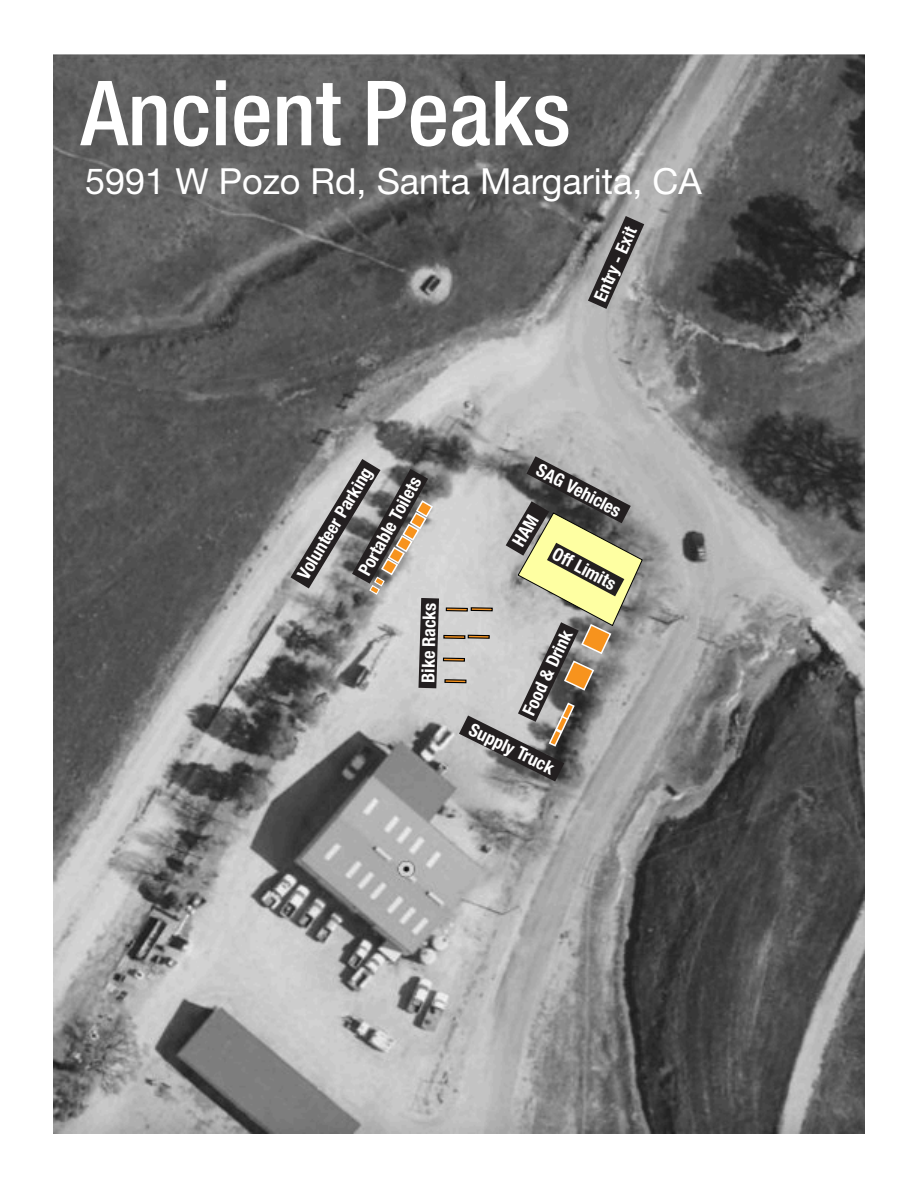
<style>
.page{position:relative;width:918px;height:1188px;background:#fff}
.page>*{position:absolute;margin:0;border:0;box-sizing:border-box;transform-origin:0 0}
.t1{font:500 condensed 90px "Helvetica Neue LT Std";color:#fff}
.t2{font:36px "Helvetica Neue LT Std";color:#fff}
.t3{font:700 condensed 18px "Helvetica Neue LT Std";color:#fff}
</style>
<div class="page">
<img style="left:54px;top:54px;width:810px;height:1080px">
<svg style="left:588px;top:216px;width:56px;height:93px;background:#717070"></svg>
<svg style="left:443px;top:635px;width:16px;height:4px"></svg>
<svg style="left:446px;top:607px;width:13px;height:5px"></svg>
<svg style="left:443px;top:658px;width:16px;height:4px"></svg>
<svg style="left:444px;top:679px;width:15px;height:4px"></svg>
<svg style="left:291px;top:459px;width:148px;height:229px;background:#898684"></svg>
<svg style="left:459px;top:456px;width:184px;height:326px;background:#9b988e"></svg>
<h1 class="t1" style="left:81px;top:81px;width:491px">Ancient Peaks</h1>
<h2 class="t2" style="left:85px;top:168px;width:618px">5991 W Pozo Rd, Santa Margarita, CA</h2>
<p class="t3" style="left:593px;top:297px;width:81px;rotate:-66deg">Entry - Exit</p>
<p class="t3" style="left:297px;top:574px;width:129px;rotate:-59deg">Volunteer Parking</p>
<p class="t3" style="left:358px;top:571px;width:111px;rotate:-61deg">Portable Toilets</p>
<p class="t3" style="left:422px;top:682px;width:81px;rotate:-89deg">Bike Racks</p>
<p class="t3" style="left:541px;top:463px;width:94px;rotate:28deg">SAG Vehicles</p>
<p class="t3" style="left:557px;top:547px;width:70px;rotate:28deg">Off Limits</p>
<p class="t3" style="left:522px;top:712px;width:94px;rotate:-65deg">Food &amp; Drink</p>
<p class="t3" style="left:473px;top:722px;width:94px;rotate:26deg">Supply Truck</p>
</div>
